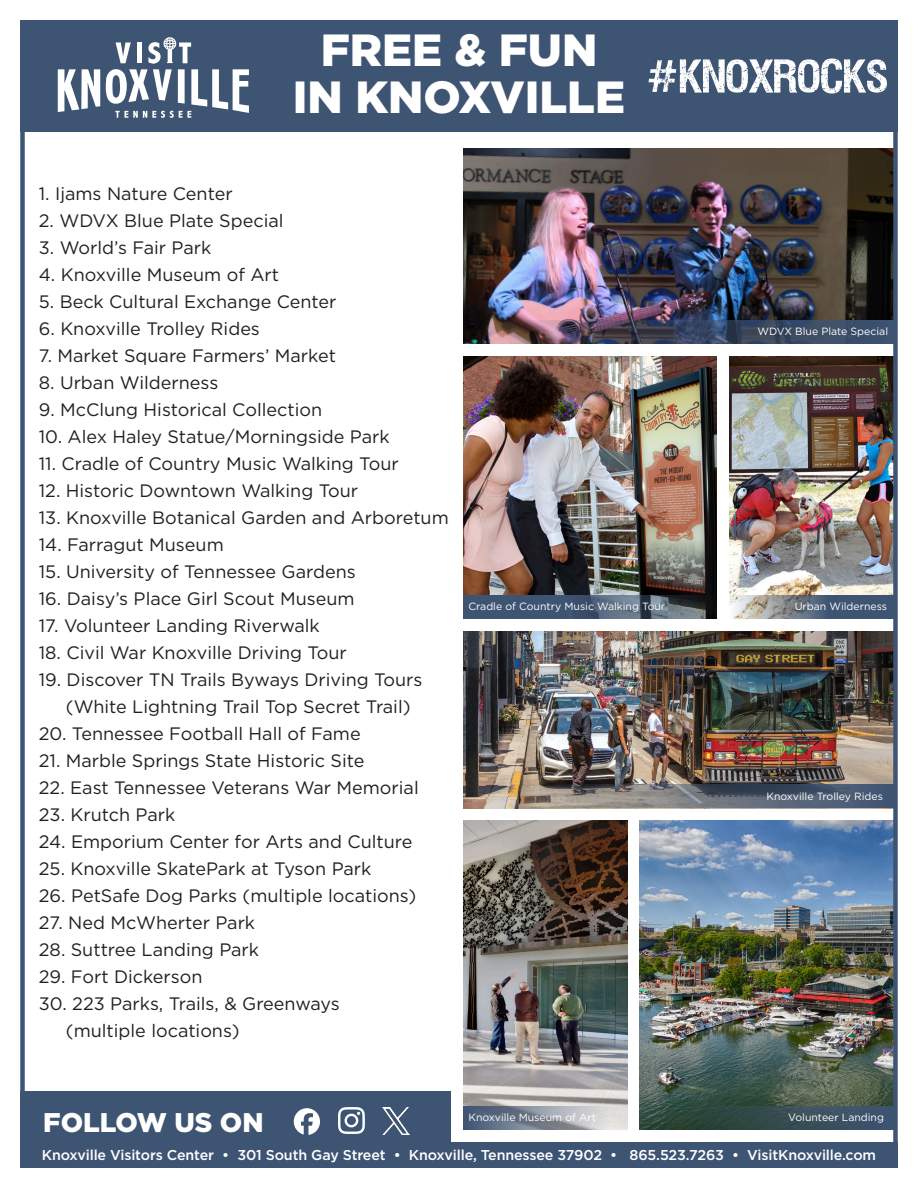
<style>
.page{position:relative;width:918px;height:1188px;background:#fff}
.page>*{position:absolute;margin:0;border:0;box-sizing:border-box;transform-origin:0 0}
.t1{font:900 45px "Gotham";color:#fff}
.t2{font:900 27px "Gotham";color:#fff}
.t3{font:18px "Gotham";color:#231f20}
.t4{font:500 14.25px "Gotham";letter-spacing:-.01em;color:#fff}
.t5{font:10.5px "Gotham";color:#fff}
</style>
<div class="page">
<div style="left:20px;top:20px;width:878px;height:112px;background:#3e5473"></div>
<div style="left:20px;top:1142px;width:878px;height:26px;background:#3e5473"></div>
<div style="left:20px;top:1092px;width:431px;height:50px;background:#3e5473"></div>
<img style="left:463px;top:148px;width:430px;height:172px">
<img style="left:463px;top:631px;width:430px;height:154px">
<img style="left:463px;top:821px;width:164px;height:285px">
<img style="left:729px;top:356px;width:164px;height:239px">
<img style="left:463px;top:356px;width:254px;height:239px">
<img style="left:640px;top:821px;width:253px;height:285px">
<svg style="left:463px;top:785px;width:430px;height:23px;background:#717377"></svg>
<svg style="left:463px;top:1106px;width:164px;height:24px;background:#9198a4"></svg>
<svg style="left:640px;top:1106px;width:253px;height:24px;background:#344b4f"></svg>
<img style="left:463px;top:320px;width:430px;height:24px">
<svg style="left:463px;top:595px;width:254px;height:24px;background:#46576d"></svg>
<svg style="left:729px;top:595px;width:164px;height:24px;background:#727d8c"></svg>
<svg style="left:649px;top:59px;width:238px;height:35px"></svg>
<div style="left:20px;top:20px;width:878px;height:1148px;border:4px solid #3e5473"></div>
<svg style="left:58px;top:69px;width:42px;height:43px"></svg>
<svg style="left:106px;top:37px;width:143px;height:81px"></svg>
<svg style="left:294px;top:1108px;width:26px;height:27px"></svg>
<svg style="left:338px;top:1107px;width:27px;height:27px"></svg>
<img style="left:383px;top:1107px;width:26px;height:27px">
<p class="t1" style="left:321px;top:19px;width:278px">FREE &amp; FUN</p>
<p class="t1" style="left:293px;top:66px;width:334px">IN KNOXVILLE</p>
<p class="t3" style="left:39px;top:182px;width:195px">1. Ijams Nature Center</p>
<p class="t3" style="left:39px;top:209px;width:246px">2. WDVX Blue Plate Special</p>
<p class="t3" style="left:39px;top:236px;width:174px">3. World’s Fair Park</p>
<p class="t3" style="left:39px;top:263px;width:242px">4. Knoxville Museum of Art</p>
<p class="t3" style="left:39px;top:290px;width:299px">5. Beck Cultural Exchange Center</p>
<p class="t3" style="left:39px;top:317px;width:223px">6. Knoxville Trolley Rides</p>
<p class="t3" style="left:39px;top:344px;width:299px">7. Market Square Farmers’ Market</p>
<p class="t3" style="left:39px;top:371px;width:181px">8. Urban Wilderness</p>
<p class="t3" style="left:39px;top:398px;width:285px">9. McClung Historical Collection</p>
<p class="t3" style="left:39px;top:425px;width:352px">10. Alex Haley Statue/Morningside Park</p>
<p class="t3" style="left:39px;top:452px;width:361px">11. Cradle of Country Music Walking Tour</p>
<p class="t3" style="left:39px;top:479px;width:321px">12. Historic Downtown Walking Tour</p>
<p class="t3" style="left:39px;top:506px;width:411px">13. Knoxville Botanical Garden and Arboretum</p>
<p class="t3" style="left:39px;top:533px;width:186px">14. Farragut Museum</p>
<p class="t3" style="left:39px;top:560px;width:318px">15. University of Tennessee Gardens</p>
<p class="t3" style="left:39px;top:587px;width:317px">16. Daisy’s Place Girl Scout Museum</p>
<p class="t3" style="left:39px;top:614px;width:282px">17. Volunteer Landing Riverwalk</p>
<p class="t3" style="left:39px;top:641px;width:310px">18. Civil War Knoxville Driving Tour</p>
<p class="t3" style="left:39px;top:668px;width:385px">19. Discover TN Trails Byways Driving Tours</p>
<p class="t3" style="left:66px;top:695px;width:346px">(White Lightning Trail Top Secret Trail)</p>
<p class="t3" style="left:39px;top:722px;width:323px">20. Tennessee Football Hall of Fame</p>
<p class="t3" style="left:39px;top:749px;width:327px">21. Marble Springs State Historic Site</p>
<p class="t3" style="left:39px;top:776px;width:381px">22. East Tennessee Veterans War Memorial</p>
<p class="t3" style="left:39px;top:803px;width:138px">23. Krutch Park</p>
<p class="t3" style="left:39px;top:830px;width:375px">24. Emporium Center for Arts and Culture</p>
<p class="t3" style="left:39px;top:857px;width:334px">25. Knoxville SkatePark at Tyson Park</p>
<p class="t3" style="left:39px;top:884px;width:379px">26. PetSafe Dog Parks (multiple locations)</p>
<p class="t3" style="left:39px;top:911px;width:218px">27. Ned McWherter Park</p>
<p class="t3" style="left:39px;top:938px;width:222px">28. Suttree Landing Park</p>
<p class="t3" style="left:39px;top:965px;width:165px">29. Fort Dickerson</p>
<p class="t3" style="left:39px;top:992px;width:302px">30. 223 Parks, Trails, &amp; Greenways</p>
<p class="t3" style="left:66px;top:1019px;width:175px">(multiple locations)</p>
<p class="t5" style="left:758px;top:325px;width:132px">WDVX Blue Plate Special</p>
<p class="t5" style="left:469px;top:600px;width:198px">Cradle of Country Music Walking Tour</p>
<p class="t5" style="left:795px;top:600px;width:94px">Urban Wilderness</p>
<p class="t5" style="left:767px;top:789px;width:118px">Knoxville Trolley Rides</p>
<p class="t2" style="left:43px;top:1104px;width:222px">FOLLOW US ON</p>
<p class="t5" style="left:469px;top:1111px;width:129px">Knoxville Museum of Art</p>
<p class="t5" style="left:788px;top:1111px;width:97px">Volunteer Landing</p>
<p class="t4" style="left:42px;top:1145px;width:836px">Knoxville Visitors Center • 301 South Gay Street • Knoxville, Tennessee 37902 • 865.523.7263 • VisitKnoxville.com</p>
</div>
